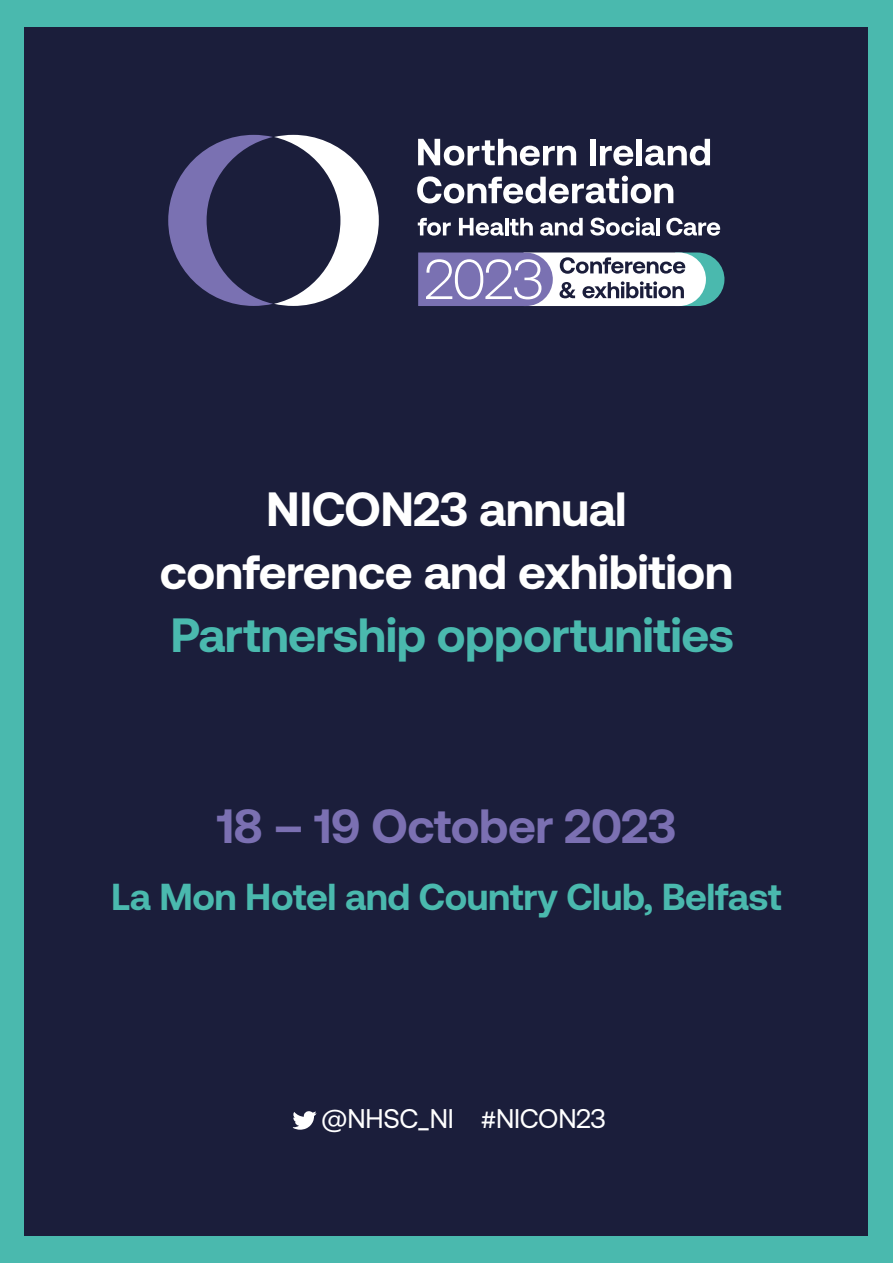
<style>
.page{position:relative;width:893px;height:1263px;background:#4ab9ae}
.page>*{position:absolute;margin:0;border:0;box-sizing:border-box;transform-origin:0 0}
.t1{font:700 48px/63px "Aeonik Pro";letter-spacing:-.01em;color:#fff;text-align:center}
.t2{font:700 48px "Aeonik Pro";letter-spacing:-.01em;color:#4ab9ae}
.t3{font:700 48px "Aeonik Pro";letter-spacing:-.01em;color:#7b70b2}
.t4{font:700 37.5px "Aeonik Pro";letter-spacing:-.01em;color:#4ab9ae}
.t5{font:27px "Aeonik Pro";letter-spacing:-.01em;color:#fff}
</style>
<div class="page">
<div style="left:25px;top:27px;width:843px;height:1208px;background:#1b1e3b"></div>
<svg style="left:293px;top:1111px;width:23px;height:19px"></svg>
<svg style="left:168px;top:135px;width:211px;height:171px"></svg>
<svg style="left:418px;top:139px;width:158px;height:27px"></svg>
<div style="left:590px;top:139px;width:5px;height:26px;background:#fff"></div>
<svg style="left:600px;top:146px;width:33px;height:20px"></svg>
<div style="left:636px;top:139px;width:6px;height:26px;background:#fff"></div>
<svg style="left:645px;top:139px;width:65px;height:26px"></svg>
<svg style="left:417px;top:176px;width:256px;height:27px"></svg>
<svg style="left:418px;top:218px;width:33px;height:18px"></svg>
<svg style="left:459px;top:218px;width:45px;height:18px"></svg>
<hr style="left:505px;top:218px;width:4px;height:17px;background:#fff">
<svg style="left:510px;top:218px;width:23px;height:17px"></svg>
<svg style="left:540px;top:218px;width:43px;height:18px"></svg>
<svg style="left:590px;top:217px;width:65px;height:19px"></svg>
<hr style="left:656px;top:218px;width:4px;height:17px;background:#fff">
<svg style="left:666px;top:218px;width:54px;height:18px"></svg>
<svg style="left:418px;top:252px;width:307px;height:54px;background:#a5a9c3"></svg>
<p class="t1" style="left:160px;top:478px;width:575px">NICON23 annual conference and exhibition</p>
<p class="t2" style="left:170px;top:608px;width:565px">Partnership opportunities</p>
<p class="t3" style="left:217px;top:799px;width:461px">18 – 19 October 2023</p>
<p class="t4" style="left:111px;top:875px;width:672px">La Mon Hotel and Country Club, Belfast</p>
<p class="t5" style="left:321px;top:1103px;width:286px">@NHSC_NI #NICON23</p>
</div>
